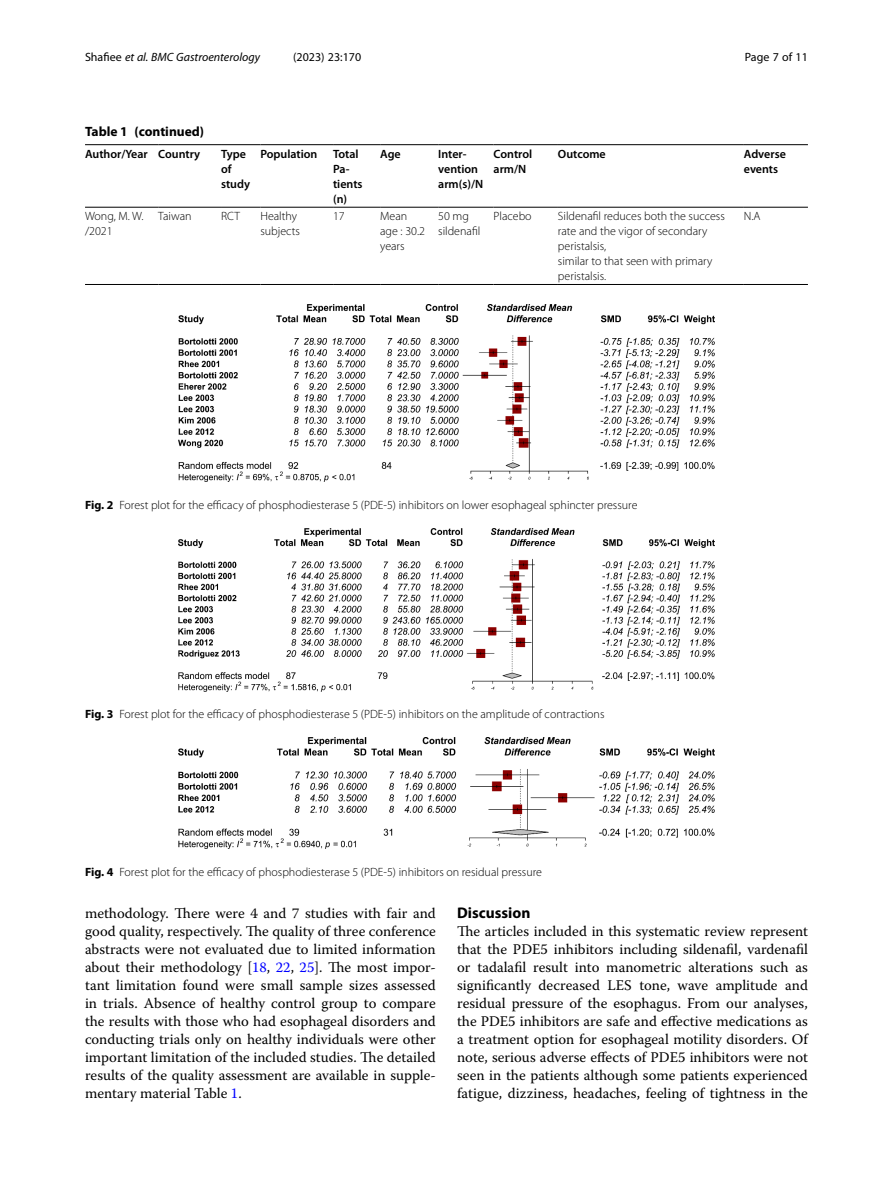
<style>
.page{position:relative;width:893px;height:1191px;background:#fff}
.page>*{position:absolute;margin:0;border:0;box-sizing:border-box;transform-origin:0 0}
.Head_1{font:700 15.45px "Myriad Pro";color:#000}
.Body_Text{font:14.7px/18px "Warnock Pro";color:#000;text-align:justify}
.Table_Continued{font:700 13.5px "Myriad Pro";color:#000}
.Figure_Caption{font:300 12px "Myriad Pro";color:#000}
.Table_Body{font:300 12px/15px "Myriad Pro";color:#000}
.Table_Head{font:600 12px/15px "Myriad Pro";color:#000}
.t1{font:italic 12px "Myriad Pro";color:#000}
.t2{font:12px "Myriad Pro";color:#000}
.s1{font-style:normal}
.s2{font-weight:700}
.s3{color:#00f}
</style>
<div class="page">
<img style="left:178px;top:738px;width:536px;height:110px">
<img style="left:178px;top:528px;width:536px;height:163px">
<img style="left:178px;top:304px;width:536px;height:177px">
<hr style="left:85px;top:207px;width:73px;height:1px;background:#000">
<hr style="left:158px;top:144px;width:63px;height:1px;background:#000">
<hr style="left:158px;top:207px;width:63px;height:1px;background:#000">
<hr style="left:221px;top:144px;width:39px;height:1px;background:#000">
<hr style="left:221px;top:207px;width:39px;height:1px;background:#000">
<hr style="left:260px;top:144px;width:73px;height:1px;background:#000">
<hr style="left:260px;top:207px;width:73px;height:1px;background:#000">
<hr style="left:333px;top:144px;width:47px;height:1px;background:#000">
<hr style="left:333px;top:207px;width:47px;height:1px;background:#000">
<hr style="left:380px;top:144px;width:58px;height:1px;background:#000">
<hr style="left:380px;top:207px;width:58px;height:1px;background:#000">
<hr style="left:438px;top:144px;width:56px;height:1px;background:#000">
<hr style="left:438px;top:207px;width:56px;height:1px;background:#000">
<hr style="left:494px;top:144px;width:64px;height:1px;background:#000">
<hr style="left:494px;top:207px;width:64px;height:1px;background:#000">
<hr style="left:558px;top:144px;width:186px;height:1px;background:#000">
<hr style="left:558px;top:207px;width:186px;height:1px;background:#000">
<hr style="left:744px;top:144px;width:64px;height:1px;background:#000">
<hr style="left:744px;top:207px;width:64px;height:1px;background:#000">
<hr style="left:85px;top:284px;width:73px;height:1px;background:#000">
<hr style="left:158px;top:284px;width:63px;height:1px;background:#000">
<hr style="left:221px;top:284px;width:39px;height:1px;background:#000">
<hr style="left:260px;top:284px;width:73px;height:1px;background:#000">
<hr style="left:333px;top:284px;width:47px;height:1px;background:#000">
<hr style="left:380px;top:284px;width:58px;height:1px;background:#000">
<hr style="left:438px;top:284px;width:56px;height:1px;background:#000">
<hr style="left:494px;top:284px;width:64px;height:1px;background:#000">
<hr style="left:558px;top:284px;width:186px;height:1px;background:#000">
<hr style="left:744px;top:284px;width:64px;height:1px;background:#000">
<hr style="left:85px;top:144px;width:73px;height:1px;background:#000">
<p class="t1" style="left:85px;top:50px;width:176px"><span class="s1">Shafiee</span> et al. BMC Gastroenterology</p>
<p class="t2" style="left:293px;top:50px;width:70px">(2023) 23:170</p>
<p class="t2" style="left:745px;top:50px;width:65px">Page 7 of 11</p>
<p class="Table_Continued" style="left:85px;top:123px;width:121px">Table 1 (continued)</p>
<p class="Table_Head" style="left:85px;top:146px;width:64px">Author/Year</p>
<p class="Table_Head" style="left:158px;top:146px;width:44px">Country</p>
<p class="Table_Head" style="left:221px;top:146px;width:31px">Type of study</p>
<p class="Table_Head" style="left:260px;top:146px;width:59px">Population</p>
<p class="Table_Head" style="left:333px;top:146px;width:31px">Total<br>Pa&shy;tients</p>
<p class="Table_Head" style="left:333px;top:191px;width:16px">(n)</p>
<p class="Table_Head" style="left:380px;top:146px;width:22px">Age</p>
<p class="Table_Head" style="left:438px;top:146px;width:46px">Inter&shy;vention arm(s)/N</p>
<p class="Table_Head" style="left:494px;top:146px;width:40px">Control arm/N</p>
<p class="Table_Head" style="left:558px;top:146px;width:49px">Outcome</p>
<p class="Table_Head" style="left:744px;top:146px;width:44px">Adverse events</p>
<p class="Table_Body" style="left:85px;top:209px;width:60px">Wong, M. W. /2021</p>
<p class="Table_Body" style="left:158px;top:209px;width:35px">Taiwan</p>
<p class="Table_Body" style="left:221px;top:209px;width:21px">RCT</p>
<p class="Table_Body" style="left:260px;top:209px;width:41px">Healthy subjects</p>
<p class="Table_Body" style="left:333px;top:209px;width:13px">17</p>
<p class="Table_Body" style="left:380px;top:209px;width:46px">Mean age : 30.2 years</p>
<p class="Table_Body" style="left:438px;top:209px;width:44px">50 mg sildenafil</p>
<p class="Table_Body" style="left:494px;top:209px;width:40px">Placebo</p>
<p class="Table_Body" style="left:558px;top:209px;width:168px">Sildenafil reduces both the success rate and the vigor of secondary peristalsis,</p>
<p class="Table_Body" style="left:558px;top:254px;width:156px">similar to that seen with primary peristalsis.</p>
<p class="Table_Body" style="left:744px;top:209px;width:18px">N.A</p>
<p class="Figure_Caption" style="left:85px;top:498px;width:554px"><span class="s2">Fig. 2</span> Forest plot for the efficacy of phosphodiesterase 5 (PDE-5) inhibitors on lower esophageal sphincter pressure</p>
<p class="Figure_Caption" style="left:85px;top:707px;width:521px"><span class="s2">Fig. 3</span> Forest plot for the efficacy of phosphodiesterase 5 (PDE-5) inhibitors on the amplitude of contractions</p>
<p class="Figure_Caption" style="left:85px;top:865px;width:458px"><span class="s2">Fig. 4</span> Forest plot for the efficacy of phosphodiesterase 5 (PDE-5) inhibitors on residual pressure</p>
<p class="Body_Text" style="left:85px;top:904px;width:352px">methodology. There were 4 and 7 studies with fair and good quality, respectively. The quality of three conference abstracts were not evaluated due to limited information about their methodology [<span class="s3">18</span>, <span class="s3">22</span>, <span class="s3">25</span>]. The most impor&shy;tant limitation found were small sample sizes assessed in trials. Absence of healthy control group to compare the results with those who had esophageal disorders and conducting trials only on healthy individuals were other important limitation of the included studies. The detailed results of the quality assessment are available in supple&shy;mentary material Table <span class="s3">1</span>.</p>
<p class="Head_1" style="left:457px;top:903px;width:75px">Discussion</p>
<p class="Body_Text" style="left:457px;top:922px;width:352px">The articles included in this systematic review represent that the PDE5 inhibitors including sildenafil, vardenafil or tadalafil result into manometric alterations such as significantly decreased LES tone, wave amplitude and residual pressure of the esophagus. From our analyses, the PDE5 inhibitors are safe and effective medications as a treatment option for esophageal motility disorders. Of note, serious adverse effects of PDE5 inhibitors were not seen in the patients although some patients experienced fatigue, dizziness, headaches, feeling of tightness in the</p>
</div>
